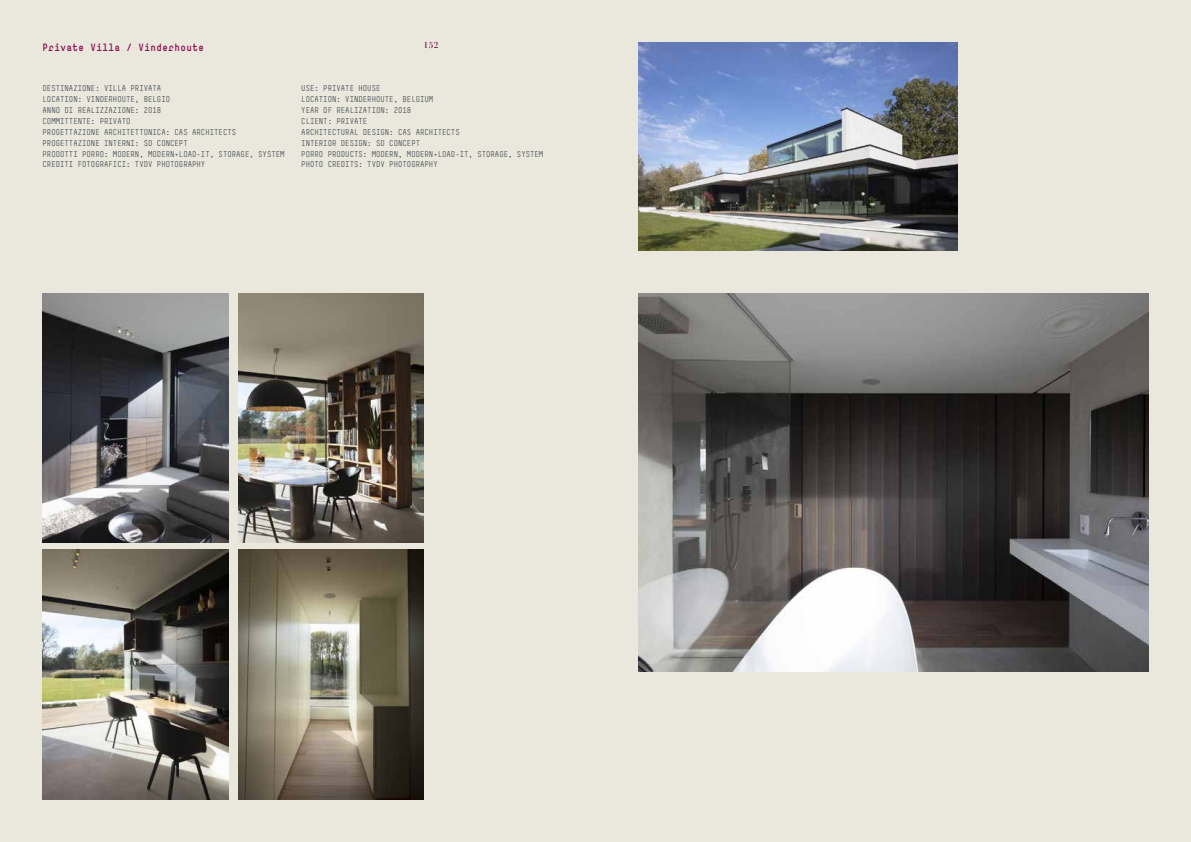
<style>
.page{position:relative;width:1191px;height:842px;background:#eae8dd}
.page>*{position:absolute;margin:0;border:0;box-sizing:border-box;transform-origin:0 0}
.t1{font:700 10px "Simple";letter-spacing:.05em;color:#8a1654}
.t2{font:700 8.5px "Didot LT";color:#8a1654}
.t3{font:8px/10.9px "Simple";color:#495357}
</style>
<div class="page">
<img style="left:43px;top:550px;width:185px;height:249px">
<img style="left:238px;top:550px;width:185px;height:249px">
<img style="left:638px;top:43px;width:320px;height:208px">
<img style="left:638px;top:293px;width:510px;height:379px">
<img style="left:43px;top:293px;width:185px;height:250px">
<img style="left:238px;top:293px;width:185px;height:250px">
<p class="t1" style="left:43px;top:41px;width:163px">Private Villa / Vinderhoute</p>
<p class="t2" style="left:423px;top:40px;width:17px">152</p>
<p class="t3" style="left:301px;top:83px;width:243px">USE: PRIVATE HOUSE<br>LOCATION: VINDERHOUTE, BELGIUM<br>YEAR OF REALIZATION: 2018<br>CLIENT: PRIVATE<br>ARCHITECTURAL DESIGN: CAS ARCHITECTS<br>INTERIOR DESIGN: SD CONCEPT<br>PORRO PRODUCTS: MODERN, MODERN+LOAD-IT, STORAGE, SYSTEM<br>PHOTO CREDITS: TVDV PHOTOGRAPHY</p>
<p class="t3" style="left:43px;top:83px;width:243px">DESTINAZIONE: VILLA PRIVATA<br>LOCATION: VINDERHOUTE, BELGIO<br>ANNO DI REALIZZAZIONE: 2018<br>COMMITTENTE: PRIVATO<br>PROGETTAZIONE ARCHITETTONICA: CAS ARCHITECTS PROGETTAZIONE INTERNI: SD CONCEPT<br>PRODOTTI PORRO: MODERN, MODERN+LOAD-IT, STORAGE, SYSTEM CREDITI FOTOGRAFICI: TVDV PHOTOGRAPHY</p>
</div>
